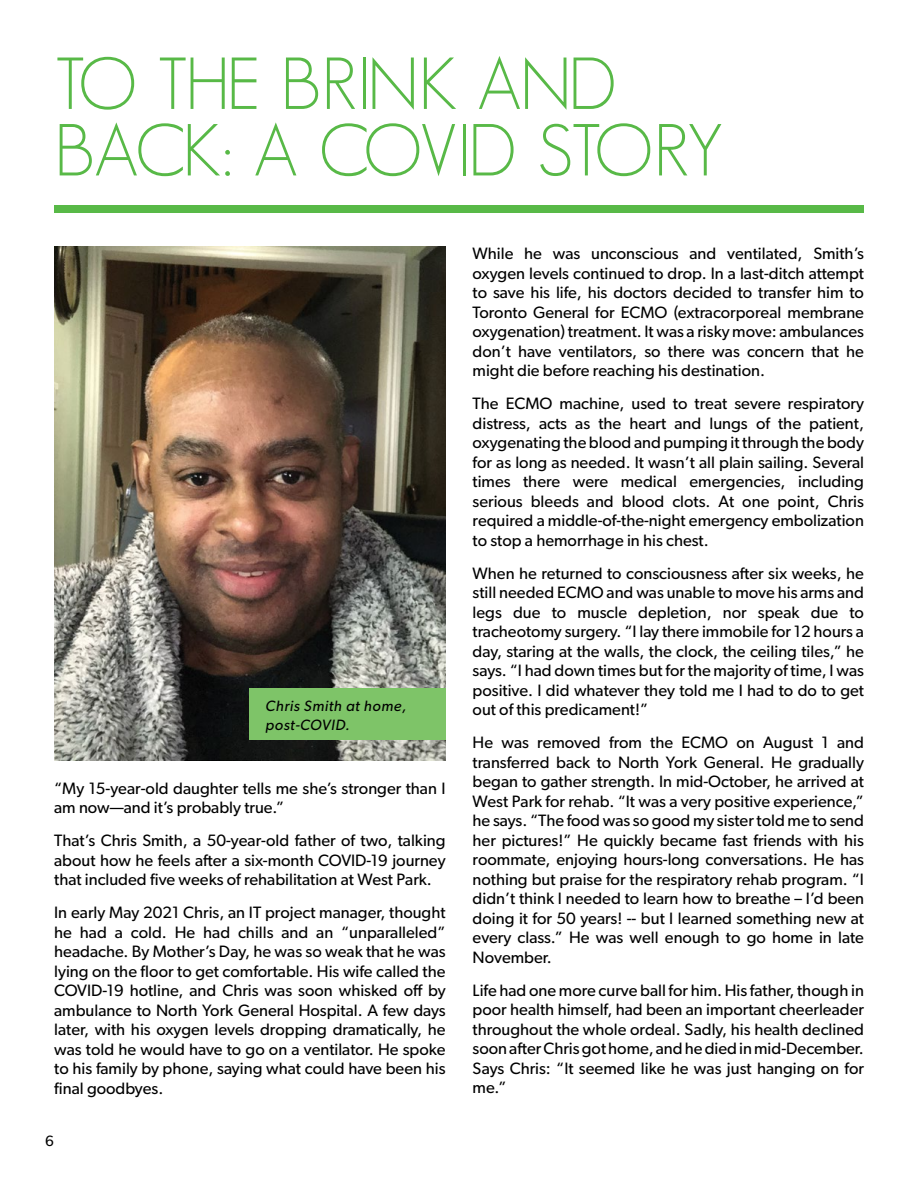
<style>
.page{position:relative;width:918px;height:1188px;background:#fff}
.page>*{position:absolute;margin:0;border:0;box-sizing:border-box;transform-origin:0 0}
.large_header{font:300 72px/66.4px "Geosans";letter-spacing:-.035em;color:#58b947}
.body_copy{font:16.5px/19.5px "Gibson";color:#000;text-align:justify}
.t1{font:italic 15px/19.4px "Gibson";letter-spacing:.04em;color:#000}
.t2{font:15px "Gibson";color:#000}
</style>
<div class="page">
<img style="left:54px;top:246px;width:391px;height:514px">
<div style="left:54px;top:205px;width:810px;height:8px;background:#58b947"></div>
<div style="left:250px;top:688px;width:196px;height:52px;background:#7ec468"></div>
<p class="large_header" style="left:54px;top:51px;width:671px">TO THE BRINK AND<br>BACK: A COVID STORY</p>
<p class="t1" style="left:265px;top:695px;width:143px">Chris Smith at home, post-COVID.</p>
<p class="body_copy" style="left:54px;top:778px;width:393px">“My 15-year-old daughter tells me she’s stronger than I am now—and it’s probably true.”</p>
<p class="body_copy" style="left:54px;top:831px;width:393px">That’s Chris Smith, a 50-year-old father of two, talking about how he feels after a six-month COVID-19 journey that included five weeks of rehabilitation at West Park.</p>
<p class="body_copy" style="left:54px;top:903px;width:393px">In early May 2021 Chris, an IT project manager, thought he had a cold. He had chills and an “unparalleled” headache. By Mother’s Day, he was so weak that he was lying on the floor to get comfortable. His wife called the COVID-19 hotline, and Chris was soon whisked off by ambulance to North York General Hospital. A few days later, with his oxygen levels dropping dramatically, he was told he would have to go on a ventilator. He spoke to his family by phone, saying what could have been his final goodbyes.</p>
<p class="t2" style="left:45px;top:1132px;width:10px">6</p>
<p class="body_copy" style="left:473px;top:244px;width:393px">While he was unconscious and ventilated, Smith’s oxygen levels continued to drop. In a last-ditch attempt to save his life, his doctors decided to transfer him to Toronto General for ECMO (extracorporeal membrane oxygenation) treatment. It was a risky move: ambulances don’t have ventilators, so there was concern that he might die before reaching his destination.</p>
<p class="body_copy" style="left:473px;top:394px;width:393px">The ECMO machine, used to treat severe respiratory distress, acts as the heart and lungs of the patient, oxygenating the blood and pumping it through the body for as long as needed. It wasn’t all plain sailing. Several times there were medical emergencies, including serious bleeds and blood clots. At one point, Chris required a middle-of-the-night emergency embolization to stop a hemorrhage in his chest.</p>
<p class="body_copy" style="left:473px;top:563px;width:393px">When he returned to consciousness after six weeks, he still needed ECMO and was unable to move his arms and legs due to muscle depletion, nor speak due to tracheotomy surgery. “I lay there immobile for 12 hours a day, staring at the walls, the clock, the ceiling tiles,” he says. “I had down times but for the majority of time, I was positive. I did whatever they told me I had to do to get out of this predicament!”</p>
<p class="body_copy" style="left:473px;top:733px;width:393px">He was removed from the ECMO on August 1 and transferred back to North York General. He gradually began to gather strength. In mid-October, he arrived at West Park for rehab. “It was a very positive experience,” he says. “The food was so good my sister told me to send her pictures!” He quickly became fast friends with his roommate, enjoying hours-long conversations. He has nothing but praise for the respiratory rehab program. “I didn’t think I needed to learn how to breathe – I’d been doing it for 50 years! -- but I learned something new at every class.” He was well enough to go home in late November.</p>
<p class="body_copy" style="left:473px;top:980px;width:393px">Life had one more curve ball for him. His father, though in poor health himself, had been an important cheerleader throughout the whole ordeal. Sadly, his health declined soon after Chris got home, and he died in mid-December.<br>Says Chris: “It seemed like he was just hanging on for me.”</p>
</div>
